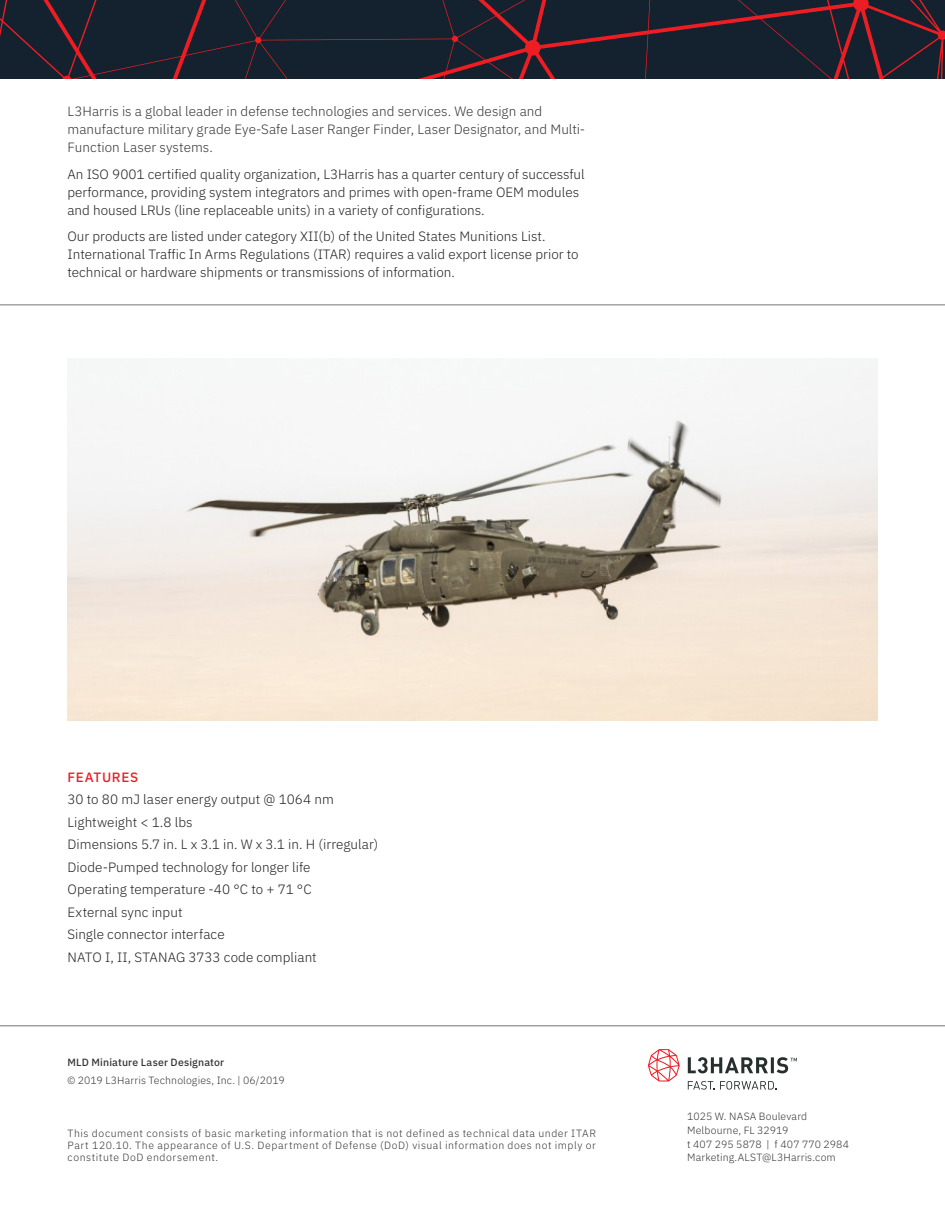
<style>
.page{position:relative;width:945px;height:1215px;background:#fff}
.page>*{position:absolute;margin:0;border:0;box-sizing:border-box;transform-origin:0 0}
.Specs_Paragraph{font:300 13.5px/18px "IBM Plex Sans";color:#231f20}
.H3__RED____Plex_Sans{font:300 13.5px "IBM Plex Sans";letter-spacing:.005em;color:#231f20}
.BODY___Plex_Sans_Lig{font:300 13.5px/18px "IBM Plex Sans";letter-spacing:.005em;color:#363536}
.H3__RED____Plex_Sans-2{font:500 13.5px "IBM Plex Sans";letter-spacing:.05em;color:#ee1d23}
.BOILERPLATE___Plex_S{font:300 10.5px/12px "IBM Plex Sans";letter-spacing:.02em;color:#363536}
.Sell_Sheet_Title___P{font:500 10.5px "IBM Plex Sans";letter-spacing:.015em;color:#363536}
</style>
<div class="page">
<svg style="left:0;top:0;width:945px;height:78px;background:#22212d"></svg>
<img style="left:68px;top:359px;width:810px;height:362px">
<hr style="left:0;top:305px;width:945px;height:1px;background:#737473">
<hr style="left:0;top:1026px;width:945px;height:1px;background:#737473">
<svg style="left:648px;top:1049px;width:32px;height:33px"></svg>
<svg style="left:688px;top:1057px;width:109px;height:16px"></svg>
<svg style="left:688px;top:1081px;width:89px;height:9px"></svg>
<p class="BODY___Plex_Sans_Lig" style="left:68px;top:101px;width:519px">L3Harris is a global leader in defense technologies and services. We design and manufacture military grade Eye-Safe Laser Ranger Finder, Laser Designator, and Multi-<br>Function Laser systems.</p>
<p class="Specs_Paragraph" style="left:68px;top:164px;width:519px">An ISO 9001 certified quality organization, L3Harris has a quarter century of successful performance, providing system integrators and primes with open-frame OEM modules and housed LRUs (line replaceable units) in a variety of configurations.</p>
<p class="Specs_Paragraph" style="left:68px;top:227px;width:513px">Our products are listed under category XII(b) of the United States Munitions List.<br>International Traffic In Arms Regulations (ITAR) requires a valid export license prior to technical or hardware shipments or transmissions of information.</p>
<p class="H3__RED____Plex_Sans-2" style="left:68px;top:767px;width:72px">FEATURES</p>
<p class="H3__RED____Plex_Sans" style="left:68px;top:789px;width:268px">30 to 80 mJ laser energy output @ 1064 nm</p>
<p class="H3__RED____Plex_Sans" style="left:68px;top:812px;width:127px">Lightweight &lt; 1.8 lbs</p>
<p class="H3__RED____Plex_Sans" style="left:68px;top:834px;width:312px">Dimensions 5.7 in. L x 3.1 in. W x 3.1 in. H (irregular)</p>
<p class="H3__RED____Plex_Sans" style="left:68px;top:857px;width:245px">Diode-Pumped technology for longer life</p>
<p class="H3__RED____Plex_Sans" style="left:68px;top:879px;width:246px">Operating temperature -40 °C to + 71 °C</p>
<p class="H3__RED____Plex_Sans" style="left:68px;top:902px;width:117px">External sync input</p>
<p class="H3__RED____Plex_Sans" style="left:68px;top:924px;width:159px">Single connector interface</p>
<p class="H3__RED____Plex_Sans" style="left:68px;top:947px;width:251px">NATO I, II, STANAG 3733 code compliant</p>
<p class="Sell_Sheet_Title___P" style="left:68px;top:1054px;width:158px">MLD Miniature Laser Designator</p>
<p class="BOILERPLATE___Plex_S" style="left:68px;top:1074px;width:219px">© 2019 L3Harris Technologies, Inc. | 06/2019</p>
<p class="BOILERPLATE___Plex_S" style="left:687px;top:1109px;width:122px;line-height:13.5px">1025 W. NASA Boulevard<br>Melbourne, FL 32919</p>
<p class="BOILERPLATE___Plex_S" style="left:68px;top:1126px;width:530px;text-align:justify">This document consists of basic marketing information that is not defined as technical data under ITAR Part 120.10. The appearance of U.S. Department of Defense (DoD) visual information does not imply or constitute DoD endorsement.</p>
<p class="BOILERPLATE___Plex_S" style="left:687px;top:1136px;width:164px;line-height:13.5px">t 407 295 5878 | f 407 770 2984<br>Marketing.ALST@L3Harris.com</p>
</div>
